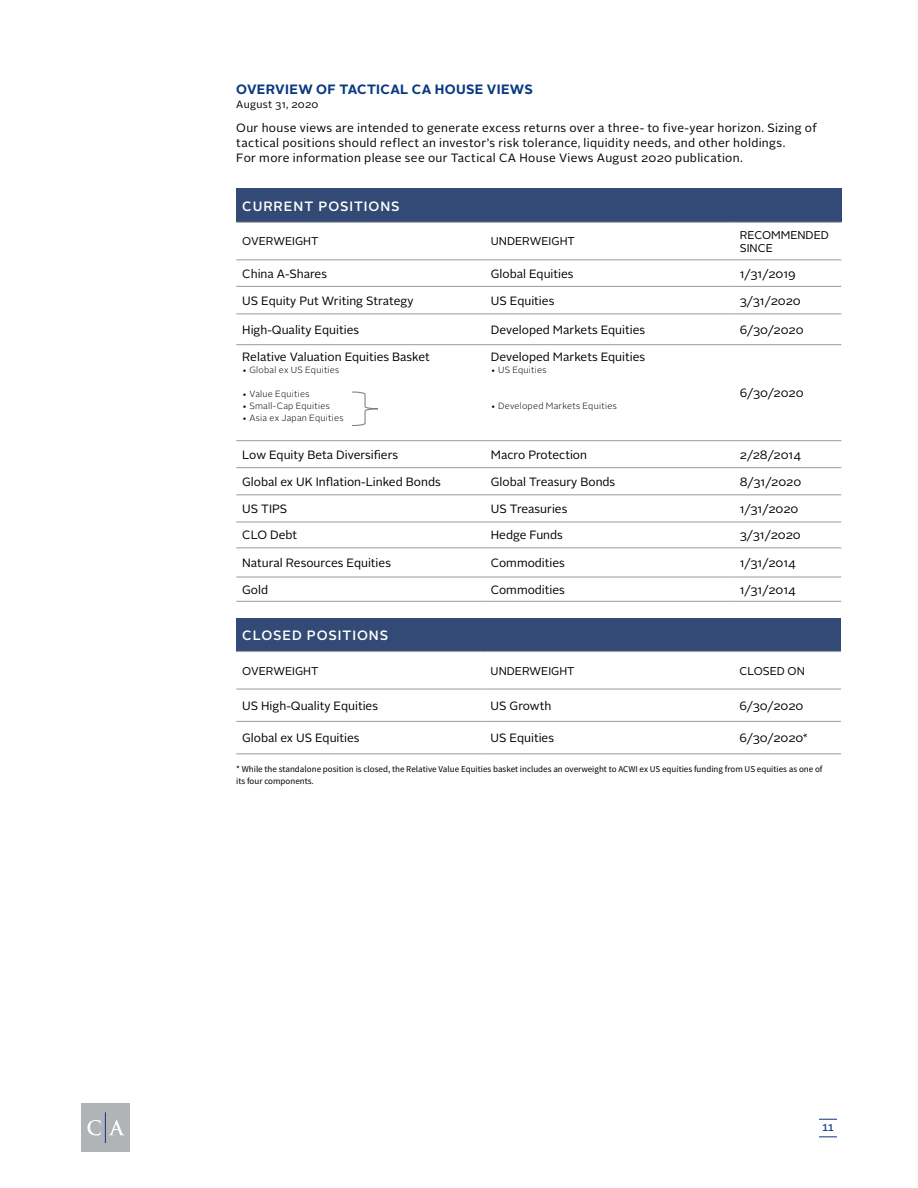
<style>
.page{position:relative;width:918px;height:1188px;background:#fff}
.page>*{position:absolute;margin:0;border:0;box-sizing:border-box;transform-origin:0 0}
.t1{font:500 13.5px "Alright Sans";letter-spacing:.07em;color:#fff}
.t2{font:700 13.5px "Alright Sans";letter-spacing:.02em;color:#083981}
.t3{font:12px "Alright Sans";color:#000}
.t4{font:12px/15px "Alright Sans";letter-spacing:.025em;color:#000}
.t5{font:11.25px/13.5px "Alright Sans";color:#000}
.t6{font:10.5px "Alright Sans";letter-spacing:.025em;color:#000}
.t7{font:500 9.75px "Alright Sans";color:#083981}
.t8{font:9px/12px "Source Sans Pro";color:#000}
.t9{font:300 9px "Alright Sans";letter-spacing:.025em;color:#000}
</style>
<div class="page">
<div style="left:236px;top:189px;width:605px;height:33px;background:#324a75"></div>
<hr style="left:236px;top:259px;width:249px;height:1px;background:#a3a5a8">
<hr style="left:485px;top:259px;width:248px;height:1px;background:#a3a5a8">
<hr style="left:733px;top:259px;width:108px;height:1px;background:#a3a5a8">
<hr style="left:236px;top:286px;width:249px;height:1px;background:#a3a5a8">
<hr style="left:485px;top:286px;width:248px;height:1px;background:#a3a5a8">
<hr style="left:733px;top:286px;width:108px;height:1px;background:#a3a5a8">
<hr style="left:236px;top:313px;width:249px;height:1px;background:#a3a5a8">
<hr style="left:485px;top:313px;width:248px;height:1px;background:#a3a5a8">
<hr style="left:733px;top:313px;width:108px;height:1px;background:#a3a5a8">
<hr style="left:236px;top:344px;width:249px;height:1px;background:#a3a5a8">
<hr style="left:485px;top:344px;width:248px;height:1px;background:#a3a5a8">
<hr style="left:733px;top:344px;width:108px;height:1px;background:#a3a5a8">
<hr style="left:236px;top:440px;width:249px;height:1px;background:#a3a5a8">
<hr style="left:485px;top:440px;width:248px;height:1px;background:#a3a5a8">
<hr style="left:733px;top:440px;width:108px;height:1px;background:#a3a5a8">
<hr style="left:236px;top:222px;width:249px;height:1px;background:#a3a5a8">
<hr style="left:485px;top:222px;width:248px;height:1px;background:#a3a5a8">
<hr style="left:733px;top:222px;width:108px;height:1px;background:#a3a5a8">
<hr style="left:236px;top:467px;width:249px;height:1px;background:#a3a5a8">
<hr style="left:485px;top:467px;width:248px;height:1px;background:#a3a5a8">
<hr style="left:733px;top:467px;width:108px;height:1px;background:#a3a5a8">
<hr style="left:236px;top:494px;width:249px;height:1px;background:#a3a5a8">
<hr style="left:485px;top:494px;width:248px;height:1px;background:#a3a5a8">
<hr style="left:733px;top:494px;width:108px;height:1px;background:#a3a5a8">
<hr style="left:236px;top:521px;width:249px;height:2px;background:#a3a5a8">
<hr style="left:485px;top:521px;width:248px;height:2px;background:#a3a5a8">
<hr style="left:733px;top:521px;width:108px;height:2px;background:#a3a5a8">
<hr style="left:236px;top:547px;width:249px;height:1px;background:#a3a5a8">
<hr style="left:485px;top:547px;width:248px;height:1px;background:#a3a5a8">
<hr style="left:733px;top:547px;width:108px;height:1px;background:#a3a5a8">
<hr style="left:236px;top:576px;width:249px;height:2px;background:#a3a5a8">
<hr style="left:485px;top:576px;width:248px;height:2px;background:#a3a5a8">
<hr style="left:733px;top:576px;width:108px;height:2px;background:#a3a5a8">
<hr style="left:236px;top:601px;width:249px;height:1px;background:#a3a5a8">
<hr style="left:485px;top:601px;width:248px;height:1px;background:#a3a5a8">
<hr style="left:733px;top:601px;width:108px;height:1px;background:#a3a5a8">
<div style="left:236px;top:618px;width:605px;height:34px;background:#324a75"></div>
<hr style="left:236px;top:688px;width:249px;height:2px;background:#a3a5a8">
<hr style="left:485px;top:688px;width:248px;height:2px;background:#a3a5a8">
<hr style="left:236px;top:721px;width:249px;height:1px;background:#a3a5a8">
<hr style="left:485px;top:721px;width:248px;height:1px;background:#a3a5a8">
<hr style="left:236px;top:651px;width:249px;height:1px;background:#a3a5a8">
<hr style="left:485px;top:651px;width:248px;height:1px;background:#a3a5a8">
<hr style="left:733px;top:651px;width:108px;height:1px;background:#a3a5a8">
<hr style="left:733px;top:688px;width:108px;height:2px;background:#a3a5a8">
<hr style="left:733px;top:721px;width:108px;height:1px;background:#a3a5a8">
<hr style="left:236px;top:753px;width:249px;height:1px;background:#a3a5a8">
<hr style="left:485px;top:753px;width:248px;height:1px;background:#a3a5a8">
<hr style="left:733px;top:753px;width:108px;height:1px;background:#a3a5a8">
<svg style="left:352px;top:392px;width:26px;height:34px"></svg>
<div style="left:81px;top:1103px;width:49px;height:49px;background:#b1b4b6"></div>
<svg style="left:87px;top:1120px;width:14px;height:16px"></svg>
<svg style="left:109px;top:1120px;width:15px;height:15px"></svg>
<hr style="left:105px;top:1112px;width:1px;height:31px;background:#083981">
<svg style="left:819px;top:1119px;width:18px;height:1px"></svg>
<svg style="left:819px;top:1137px;width:18px;height:1px"></svg>
<p class="t2" style="left:236px;top:80px;width:298px">OVERVIEW OF TACTICAL CA HOUSE VIEWS</p>
<p class="t6" style="left:236px;top:97px;width:84px">August 31, 2020</p>
<p class="t4" style="left:236px;top:120px;width:582px">Our house views are intended to generate excess returns over a three- to five-year horizon. Sizing of tactical positions should reflect an investor’s risk tolerance, liquidity needs, and other holdings.<br>For more information please see our Tactical CA House Views August 2020 publication.</p>
<p class="t1" style="left:242px;top:197px;width:159px">CURRENT POSITIONS</p>
<p class="t5" style="left:242px;top:235px;width:78px">OVERWEIGHT</p>
<p class="t5" style="left:491px;top:235px;width:85px">UNDERWEIGHT</p>
<p class="t5" style="left:740px;top:228px;width:91px">RECOMMENDED<br>SINCE</p>
<p class="t3" style="left:242px;top:265px;width:86px">China A-Shares</p>
<p class="t3" style="left:491px;top:265px;width:84px">Global Equities</p>
<p class="t3" style="left:740px;top:265px;width:57px">1/31/2019</p>
<p class="t3" style="left:242px;top:292px;width:173px">US Equity Put Writing Strategy</p>
<p class="t3" style="left:491px;top:292px;width:65px">US Equities</p>
<p class="t3" style="left:740px;top:292px;width:63px">3/31/2020</p>
<p class="t3" style="left:242px;top:322px;width:118px">High-Quality Equities</p>
<p class="t3" style="left:491px;top:322px;width:156px">Developed Markets Equities</p>
<p class="t3" style="left:740px;top:322px;width:65px">6/30/2020</p>
<p class="t3" style="left:242px;top:349px;width:189px">Relative Valuation Equities Basket</p>
<p class="t9" style="left:242px;top:364px;width:99px">• Global ex US Equities</p>
<p class="t9" style="left:242px;top:388px;width:69px">• Value Equities</p>
<p class="t9" style="left:242px;top:400px;width:89px">• Small-Cap Equities</p>
<p class="t9" style="left:242px;top:412px;width:103px">• Asia ex Japan Equities</p>
<p class="t3" style="left:491px;top:349px;width:156px">Developed Markets Equities</p>
<p class="t9" style="left:491px;top:364px;width:57px">• US Equities</p>
<p class="t9" style="left:491px;top:400px;width:127px">• Developed Markets Equities</p>
<p class="t3" style="left:740px;top:385px;width:65px">6/30/2020</p>
<p class="t3" style="left:242px;top:446px;width:157px">Low Equity Beta Diversifiers</p>
<p class="t3" style="left:491px;top:446px;width:98px">Macro Protection</p>
<p class="t3" style="left:740px;top:446px;width:63px">2/28/2014</p>
<p class="t3" style="left:242px;top:473px;width:200px">Global ex UK Inflation-Linked Bonds</p>
<p class="t3" style="left:491px;top:473px;width:126px">Global Treasury Bonds</p>
<p class="t3" style="left:740px;top:473px;width:63px">8/31/2020</p>
<p class="t3" style="left:242px;top:501px;width:47px">US TIPS</p>
<p class="t3" style="left:491px;top:501px;width:78px">US Treasuries</p>
<p class="t3" style="left:740px;top:501px;width:60px">1/31/2020</p>
<p class="t3" style="left:242px;top:527px;width:57px">CLO Debt</p>
<p class="t3" style="left:491px;top:527px;width:74px">Hedge Funds</p>
<p class="t3" style="left:740px;top:527px;width:63px">3/31/2020</p>
<p class="t3" style="left:242px;top:555px;width:150px">Natural Resources Equities</p>
<p class="t3" style="left:491px;top:555px;width:76px">Commodities</p>
<p class="t3" style="left:740px;top:555px;width:58px">1/31/2014</p>
<p class="t3" style="left:242px;top:581px;width:27px">Gold</p>
<p class="t3" style="left:491px;top:581px;width:76px">Commodities</p>
<p class="t3" style="left:740px;top:581px;width:58px">1/31/2014</p>
<p class="t1" style="left:242px;top:626px;width:148px">CLOSED POSITIONS</p>
<p class="t5" style="left:242px;top:664px;width:78px">OVERWEIGHT</p>
<p class="t5" style="left:491px;top:664px;width:85px">UNDERWEIGHT</p>
<p class="t5" style="left:740px;top:664px;width:67px">CLOSED ON</p>
<p class="t3" style="left:242px;top:698px;width:137px">US High-Quality Equities</p>
<p class="t3" style="left:491px;top:698px;width:62px">US Growth</p>
<p class="t3" style="left:740px;top:698px;width:65px">6/30/2020</p>
<p class="t3" style="left:242px;top:730px;width:119px">Global ex US Equities</p>
<p class="t3" style="left:491px;top:730px;width:65px">US Equities</p>
<p class="t3" style="left:740px;top:730px;width:70px">6/30/2020*</p>
<p class="t8" style="left:236px;top:763px;width:588px">* While the standalone position is closed, the Relative Value Equities basket includes an overweight to ACWI ex US equities funding from US equities as one of its four components.</p>
<p class="t7" style="left:822px;top:1121px;width:13px">11</p>
</div>
